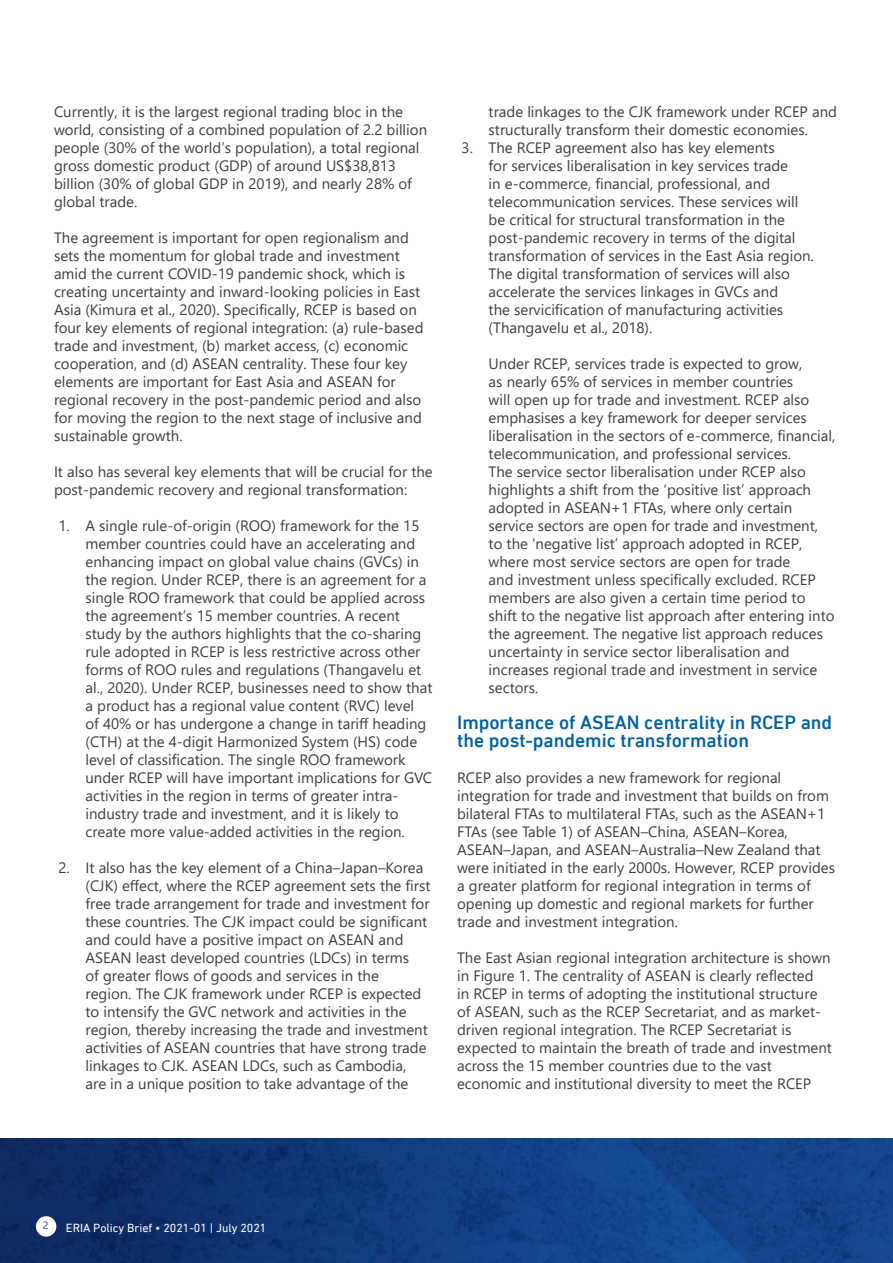
<style>
.page{position:relative;width:893px;height:1263px;background:#fff}
.page>*{position:absolute;margin:0;border:0;box-sizing:border-box;transform-origin:0 0}
.t1{font:500 19.5px/18px "DIN Next LT Pro";color:#0062a3}
.t2{font:15px/18px "Segoe UI";color:#3e3e3f}
.t3{font:12px "DIN Next LT Pro";color:#fff}
.t4{font:10.5px "Ebrima";color:#253f8e}
</style>
<div class="page">
<img style="left:0;top:1138px;width:893px;height:125px">
<div style="left:36px;top:1216px;width:20px;height:20px;background:#fff;border-radius:50%"></div>
<p class="t2" style="left:54px;top:102px;width:375px">Currently, it is the largest regional trading bloc in the world, consisting of a combined population of 2.2 billion people (30% of the world’s population), a total regional gross domestic product (GDP) of around US$38,813 billion (30% of global GDP in 2019), and nearly 28% of global trade.</p>
<p class="t2" style="left:54px;top:228px;width:371px">The agreement is important for open regionalism and sets the momentum for global trade and investment amid the current COVID-19 pandemic shock, which is creating uncertainty and inward-looking policies in East Asia (Kimura et al., 2020). Specifically, RCEP is based on four key elements of regional integration: (a) rule-based trade and investment, (b) market access, (c) economic cooperation, and (d) ASEAN centrality. These four key elements are important for East Asia and ASEAN for regional recovery in the post-pandemic period and also for moving the region to the next stage of inclusive and sustainable growth.</p>
<p class="t2" style="left:54px;top:462px;width:380px">It also has several key elements that will be crucial for the post-pandemic recovery and regional transformation:</p>
<p class="t2" style="left:86px;top:516px;width:348px;text-indent:-27px">1. A single rule-of-origin (ROO) framework for the 15 member countries could have an accelerating and enhancing impact on global value chains (GVCs) in the region. Under RCEP, there is an agreement for a single ROO framework that could be applied across the agreement’s 15 member countries. A recent study by the authors highlights that the co-sharing rule adopted in RCEP is less restrictive across other forms of ROO rules and regulations (Thangavelu et al., 2020). Under RCEP, businesses need to show that a product has a regional value content (RVC) level<br>of 40% or has undergone a change in tariff heading (CTH) at the 4-digit Harmonized System (HS) code level of classification. The single ROO framework under RCEP will have important implications for GVC activities in the region in terms of greater intra&shy;industry trade and investment, and it is likely to create more value-added activities in the region.</p>
<p class="t2" style="left:86px;top:858px;width:347px;text-indent:-27px">2. It also has the key element of a China–Japan–Korea (CJK) effect, where the RCEP agreement sets the first free trade arrangement for trade and investment for these countries. The CJK impact could be significant and could have a positive impact on ASEAN and ASEAN least developed countries (LDCs) in terms<br>of greater flows of goods and services in the<br>region. The CJK framework under RCEP is expected to intensify the GVC network and activities in the region, thereby increasing the trade and investment activities of ASEAN countries that have strong trade linkages to CJK. ASEAN LDCs, such as Cambodia, are in a unique position to take advantage of the</p>
<p class="t2" style="left:489px;top:102px;width:350px">trade linkages to the CJK framework under RCEP and structurally transform their domestic economies.</p>
<p class="t2" style="left:489px;top:138px;width:327px;text-indent:-27px">3. The RCEP agreement also has key elements<br>for services liberalisation in key services trade<br>in e-commerce, financial, professional, and telecommunication services. These services will be critical for structural transformation in the post-pandemic recovery in terms of the digital transformation of services in the East Asia region.<br>The digital transformation of services will also accelerate the services linkages in GVCs and<br>the servicification of manufacturing activities (Thangavelu et al., 2018).</p>
<p class="t2" style="left:489px;top:354px;width:348px">Under RCEP, services trade is expected to grow,<br>as nearly 65% of services in member countries<br>will open up for trade and investment. RCEP also emphasises a key framework for deeper services liberalisation in the sectors of e-commerce, financial, telecommunication, and professional services.<br>The service sector liberalisation under RCEP also highlights a shift from the ‘positive list’ approach adopted in ASEAN+1 FTAs, where only certain service sectors are open for trade and investment, to the ‘negative list’ approach adopted in RCEP, where most service sectors are open for trade<br>and investment unless specifically excluded. RCEP members are also given a certain time period to shift to the negative list approach after entering into the agreement. The negative list approach reduces uncertainty in service sector liberalisation and increases regional trade and investment in service sectors.</p>
<p class="t1" style="left:457px;top:713px;width:377px">Importance of ASEAN centrality in RCEP and the post-pandemic transformation</p>
<p class="t2" style="left:457px;top:768px;width:379px">RCEP also provides a new framework for regional integration for trade and investment that builds on from bilateral FTAs to multilateral FTAs, such as the ASEAN+1<br>FTAs (see Table 1) of ASEAN–China, ASEAN–Korea, ASEAN–Japan, and ASEAN–Australia–New Zealand that were initiated in the early 2000s. However, RCEP provides a greater platform for regional integration in terms of opening up domestic and regional markets for further trade and investment integration.</p>
<p class="t2" style="left:457px;top:948px;width:376px">The East Asian regional integration architecture is shown in Figure 1. The centrality of ASEAN is clearly reflected<br>in RCEP in terms of adopting the institutional structure of ASEAN, such as the RCEP Secretariat, and as market&shy;driven regional integration. The RCEP Secretariat is expected to maintain the breath of trade and investment across the 15 member countries due to the vast economic and institutional diversity to meet the RCEP</p>
<p class="t4" style="left:43px;top:1218px;width:7px">2</p>
<p class="t3" style="left:66px;top:1220px;width:202px">ERIA Policy Brief • 2021-01 | July 2021</p>
</div>
